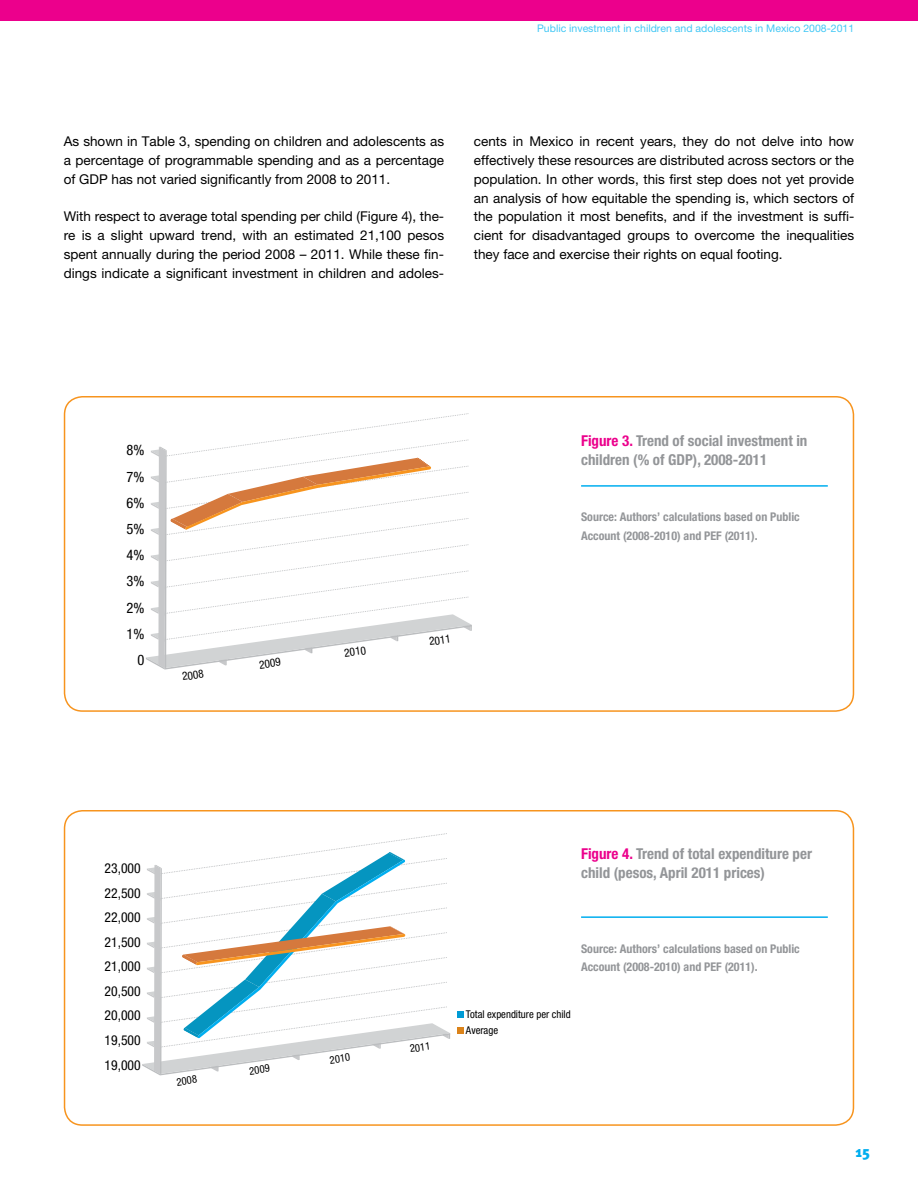
<style>
.page{position:relative;width:918px;height:1188px;background:#fff}
.page>*{position:absolute;margin:0;border:0;box-sizing:border-box;transform-origin:0 0}
.t1{font:700 condensed 15px/18.8px "Helvetica Neue LT Pro";color:#939598}
.t2{font:900 15px "Meta Pro";color:#00aeef}
.t3{font:condensed 14.55px "Helvetica Neue LT Pro";color:#000}
.t4{font:condensed 13.65px "Helvetica Neue LT Pro";color:#000}
.t5{font:13.5px/18.8px "Helvetica Neue LT Pro";color:#000;text-align:justify}
.t6{font:700 condensed 12px/18.8px "Helvetica Neue LT Pro";color:#939598}
.t7{font:condensed 11.4px "Helvetica Neue LT Pro";color:#000}
.t8{font:condensed 10.65px/15.3px "Helvetica Neue LT Pro";color:#000}
.t9{font:10.5px "Helvetica Neue LT Pro";color:#44c8f5}
.s1{color:#ec008c}
</style>
<div class="page">
<div style="left:0;top:0;width:918px;height:21px;background:#ec008c"></div>
<div style="left:64px;top:396px;width:790px;height:316px;border:2px solid #f7941e;border-radius:18px"></div>
<hr style="left:581px;top:485px;width:247px;height:2px;background:#00aeef">
<div style="left:64px;top:810px;width:790px;height:316px;border:2px solid #f7941e;border-radius:18px"></div>
<hr style="left:581px;top:916px;width:247px;height:2px;background:#00aeef">
<svg style="left:146px;top:413px;width:326px;height:257px"></svg>
<div style="left:457px;top:1011px;width:6px;height:7px;background:#009bd5"></div>
<svg style="left:457px;top:1027px;width:6px;height:6px"></svg>
<svg style="left:142px;top:833px;width:308px;height:242px"></svg>
<p class="t9" style="left:537px;top:22px;width:319px">Public investment in children and adolescents in Mexico 2008-2011</p>
<p class="t5" style="left:64px;top:132px;width:382px">As shown in Table 3, spending on children and adolescents as a percentage of programmable spending and as a percentage of GDP has not varied significantly from 2008 to 2011.</p>
<p class="t5" style="left:64px;top:207px;width:382px">With respect to average total spending per child (Figure 4), the&shy;re is a slight upward trend, with an estimated 21,100 pesos spent annually during the period 2008 – 2011. While these fin&shy;dings indicate a significant investment in children and adoles-</p>
<p class="t5" style="left:474px;top:132px;width:382px">cents in Mexico in recent years, they do not delve into how effectively these resources are distributed across sectors or the population. In other words, this first step does not yet provide an analysis of how equitable the spending is, which sectors of the population it most benefits, and if the investment is suffi&shy;cient for disadvantaged groups to overcome the inequalities they face and exercise their rights on equal footing.</p>
<p class="t3" style="left:126px;top:442px;width:19px">8%</p>
<p class="t3" style="left:126px;top:468px;width:19px">7%</p>
<p class="t3" style="left:126px;top:494px;width:19px">6%</p>
<p class="t3" style="left:126px;top:520px;width:19px">5%</p>
<p class="t3" style="left:126px;top:547px;width:19px">4%</p>
<p class="t3" style="left:126px;top:573px;width:19px">3%</p>
<p class="t3" style="left:126px;top:599px;width:19px">2%</p>
<p class="t3" style="left:126px;top:625px;width:19px">1%</p>
<p class="t3" style="left:137px;top:651px;width:8px">0</p>
<p class="t7" style="left:181px;top:670px;width:23px;rotate:-8deg">2008</p>
<p class="t7" style="left:258px;top:658px;width:23px;rotate:-8deg">2009</p>
<p class="t7" style="left:343px;top:646px;width:23px;rotate:-8deg">2010</p>
<p class="t7" style="left:428px;top:635px;width:23px;rotate:-8deg">2011</p>
<p class="t1" style="left:581px;top:431px;width:228px"><span class="s1">Figure 3.</span> Trend of social investment in children (% of GDP), 2008-2011</p>
<p class="t6" style="left:581px;top:508px;width:220px">Source: Authors’ calculations based on Public<br>Account (2008-2010) and PEF (2011).</p>
<p class="t4" style="left:105px;top:860px;width:38px">23,000</p>
<p class="t4" style="left:105px;top:885px;width:38px">22,500</p>
<p class="t4" style="left:105px;top:910px;width:38px">22,000</p>
<p class="t4" style="left:105px;top:934px;width:38px">21,500</p>
<p class="t4" style="left:105px;top:959px;width:38px">21,000</p>
<p class="t4" style="left:105px;top:983px;width:38px">20,500</p>
<p class="t4" style="left:105px;top:1008px;width:38px">20,000</p>
<p class="t4" style="left:105px;top:1032px;width:38px">19,500</p>
<p class="t4" style="left:105px;top:1057px;width:38px">19,000</p>
<p class="t8" style="left:175px;top:1074px;width:22px;rotate:-8deg">2008</p>
<p class="t8" style="left:248px;top:1063px;width:22px;rotate:-8deg">2009</p>
<p class="t8" style="left:329px;top:1052px;width:22px;rotate:-8deg">2010</p>
<p class="t8" style="left:409px;top:1041px;width:22px;rotate:-8deg">2011</p>
<p class="t1" style="left:581px;top:844px;width:232px"><span class="s1">Figure 4.</span> Trend of total expenditure per child (pesos, April 2011 prices)</p>
<p class="t6" style="left:581px;top:939px;width:220px">Source: Authors’ calculations based on Public<br>Account (2008-2010) and PEF (2011).</p>
<p class="t8" style="left:466px;top:1007px;width:106px">Total expenditure per child<br>Average</p>
<p class="t2" style="left:856px;top:1142px;width:16px">15</p>
</div>
